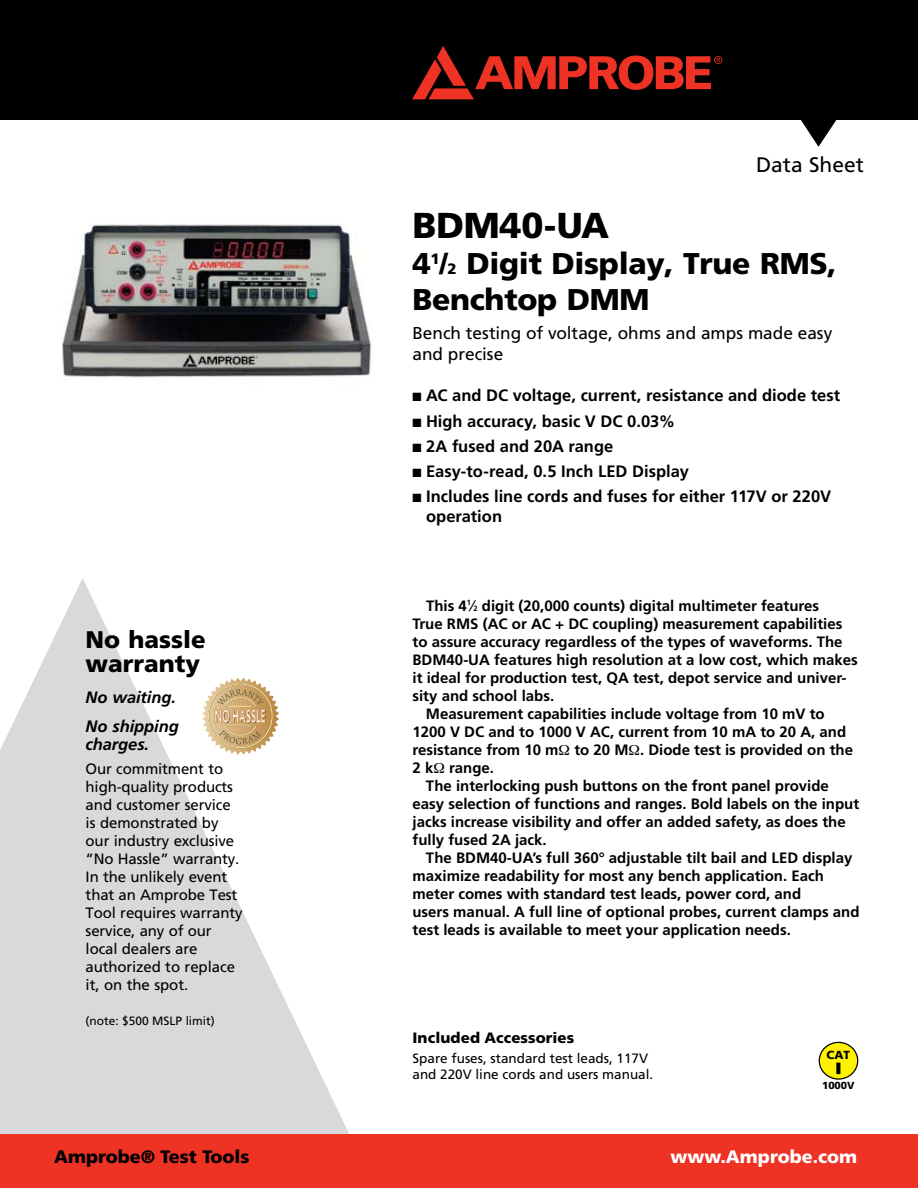
<style>
.page{position:relative;width:918px;height:1188px;background:#fff}
.page>*{position:absolute;margin:0;border:0;box-sizing:border-box;transform-origin:0 0}
.t1{font:900 36px "Frutiger";letter-spacing:-.01em;color:#000}
.t2{font:900 30px/36px "Frutiger";letter-spacing:-.01em;color:#000}
.t3{font:900 24px/24px "Frutiger";color:#000}
.t4{font:21px "Frutiger";color:#000}
.t5{font:900 18px "Frutiger";color:#000}
.t6{font:900 18px "Frutiger";color:#fff}
.t7{font:17.25px/20.7px "Frutiger";color:#000}
.t8{font:700 16.5px/19.8px "Frutiger";color:#000}
.t9{font:italic 700 16.5px/28.5px "Frutiger";letter-spacing:-.005em;color:#000}
.t10{font:700 15px "Frutiger";color:#000}
.t11{font:15px/18px "Frutiger";letter-spacing:-.01em;color:#000}
.t12{font:900 15px "Frutiger";letter-spacing:.005em;color:#000}
.t13{font:13.5px/16.2px "Frutiger";color:#000}
.t14{font:12px "Frutiger";letter-spacing:-.005em;color:#000}
.t15{font:900 11.7px "Frutiger";color:#000}
.t16{font:900 10.2px "Frutiger";color:#000}
.s1{font-size:15px}
.s2{font-size:7.5px}
</style>
<div class="page">
<svg style="left:0;top:578px;width:349px;height:556px;fill:#d8d9db"></svg>
<div style="left:0;top:0;width:918px;height:120px;background:#000"></div>
<div style="left:0;top:1134px;width:918px;height:54px;background:#ee3224"></div>
<svg style="left:412px;top:46px;width:310px;height:53px"></svg>
<svg style="left:801px;top:120px;width:36px;height:27px"></svg>
<svg style="left:202px;top:678px;width:77px;height:77px"></svg>
<svg style="left:819px;top:1042px;width:39px;height:38px"></svg>
<svg style="left:836px;top:1063px;width:4px;height:11px"></svg>
<img style="left:62px;top:224px;width:310px;height:154px">
<h3 class="t4" style="left:756px;top:153px;width:109px">Data Sheet</h3>
<h3 class="t3" style="left:86px;top:627px;width:122px">No hassle warranty</h3>
<p class="t9" style="left:86px;top:683px;width:95px">No waiting.<br>No shipping</p>
<p class="t9" style="left:86px;top:730px;width:65px">charges.</p>
<p class="t11" style="left:86px;top:760px;width:158px">Our commitment to high-quality products and customer service is demonstrated by our industry exclusive “No Hassle” warranty.<br>In the unlikely event that an Amprobe Test<br>Tool requires warranty service, any of our local dealers are authorized to replace it, on the spot.</p>
<p class="t14" style="left:86px;top:1014px;width:131px">(note: $500 MSLP limit)</p>
<h1 class="t1" style="left:412px;top:204px;width:198px">BDM40-UA</h1>
<h2 class="t2" style="left:412px;top:245px;width:426px">4<sup>1</sup>/<span class="s1">2</span> Digit Display, True RMS,<br>Benchtop DMM</h2>
<p class="t7" style="left:412px;top:323px;width:422px">Bench testing of voltage, ohms and amps made easy and precise</p>
<p class="t8" style="left:413px;top:386px;width:429px">■ AC and DC voltage, current, resistance and diode test</p>
<p class="t8" style="left:413px;top:411px;width:264px">■ High accuracy, basic V DC 0.03%</p>
<p class="t8" style="left:413px;top:436px;width:202px">■ 2A fused and 20A range</p>
<p class="t8" style="left:413px;top:461px;width:278px">■ Easy-to-read, 0.5 Inch LED Display</p>
<p class="t8" style="left:426px;top:486px;width:407px;text-indent:-13px">■ Includes line cords and fuses for either 117V or 220V operation</p>
<p class="t10" style="left:426px;top:597px;width:395px">This 4<sup>1</sup>⁄<span class="s2">2</span> digit (20,000 counts) digital multimeter features</p>
<p class="t10" style="left:412px;top:615px;width:431px">True RMS (AC or AC + DC coupling) measurement capabilities</p>
<p class="t10" style="left:412px;top:633px;width:432px">to assure accuracy regardless of the types of waveforms. The</p>
<p class="t10" style="left:412px;top:651px;width:447px">BDM40-UA features high resolution at a low cost, which makes</p>
<p class="t10" style="left:412px;top:669px;width:435px">it ideal for production test, QA test, depot service and univer-</p>
<p class="t10" style="left:412px;top:687px;width:143px">sity and school labs.</p>
<p class="t10" style="left:426px;top:705px;width:400px">Measurement capabilities include voltage from 10 mV to</p>
<p class="t10" style="left:412px;top:723px;width:435px">1200 V DC and to 1000 V AC, current from 10 mA to 20 A, and</p>
<p class="t10" style="left:412px;top:741px;width:442px">resistance from 10 m to 20 M . Diode test is provided on the</p>
<p class="t10" style="left:412px;top:759px;width:83px">2 k range.</p>
<p class="t10" style="left:426px;top:777px;width:404px">The interlocking push buttons on the front panel provide</p>
<p class="t10" style="left:412px;top:795px;width:448px">easy selection of functions and ranges. Bold labels on the input</p>
<p class="t10" style="left:412px;top:813px;width:435px">jacks increase visibility and offer an added safety, as does the</p>
<p class="t10" style="left:412px;top:831px;width:136px">fully fused 2A jack.</p>
<p class="t10" style="left:426px;top:849px;width:428px">The BDM40-UA’s full 360° adjustable tilt bail and LED display</p>
<p class="t10" style="left:412px;top:867px;width:413px">maximize readability for most any bench application. Each</p>
<p class="t10" style="left:412px;top:885px;width:390px">meter comes with standard test leads, power cord, and</p>
<p class="t10" style="left:412px;top:903px;width:449px">users manual. A full line of optional probes, current clamps and</p>
<p class="t10" style="left:412px;top:921px;width:380px">test leads is available to meet your application needs.</p>
<p class="t12" style="left:412px;top:1029px;width:163px">Included Accessories</p>
<p class="t13" style="left:412px;top:1050px;width:242px">Spare fuses, standard test leads, 117V and 220V line cords and users manual.</p>
<p class="t15" style="left:827px;top:1048px;width:25px">CAT</p>
<p class="t16" style="left:822px;top:1080px;width:34px">1000V</p>
<p class="t5" style="left:54px;top:1146px;width:197px">Amprobe® Test Tools</p>
<p class="t6" style="left:670px;top:1146px;width:188px">www.Amprobe.com</p>
</div>
